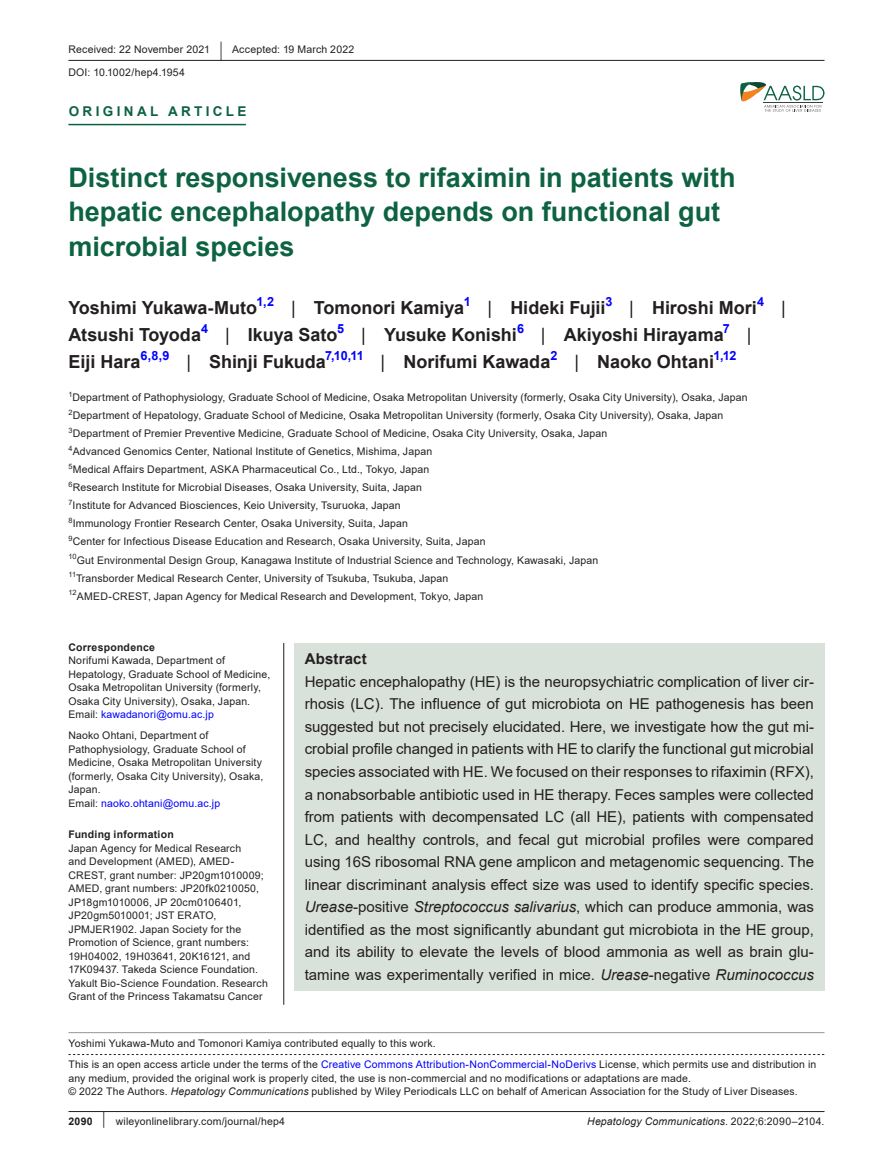
<style>
.page{position:relative;width:893px;height:1174px;background:#fff}
.page>*{position:absolute;margin:0;border:0;box-sizing:border-box;transform-origin:0 0}
.t1{font:700 27px/34.5px "Arial";color:#0d6341}
.t2{font:700 18px/27px "Arial";color:#231f20}
.t3{font:15px/22.5px "Arial";color:#231f20;text-align:justify}
.t4{font:700 15px "Arial";letter-spacing:.01em;color:#231f20}
.t5{font:700 13.5px "Arial";letter-spacing:.25em;color:#0d6341}
.t6{font:10.5px/13.5px "Arial";letter-spacing:.015em;color:#231f20}
.t7{font:italic 10.5px "Arial";letter-spacing:.015em;color:#231f20}
.t8{font:700 10.5px "Arial";letter-spacing:.02em;color:#231f20}
.s1{font-size:19.5px}
.s2{font-weight:400}
.s3{color:#00f}
.s4{font-style:italic}
.s5{font-weight:700}
.s6{font-size:17.4px}
.s7{font-style:normal}
</style>
<div class="page">
<hr style="left:68px;top:1111px;width:756px;height:1px;background:#231f20">
<svg style="left:740px;top:82px;width:84px;height:30px"></svg>
<hr style="left:68px;top:60px;width:756px;height:1px;background:#231f20">
<hr style="left:68px;top:124px;width:178px;height:1px;background:#0d6341">
<svg style="left:68px;top:1054px;width:756px;height:1px"></svg>
<div style="left:294px;top:643px;width:530px;height:347px;background:#d9e1db"></div>
<hr style="left:283px;top:643px;width:1px;height:361px;background:#231f20">
<hr style="left:68px;top:1032px;width:756px;height:1px;background:#939598">
<p class="t6" style="left:68px;top:38px;width:287px;line-height:22.5px">Received: 22 November 2021 <span class="s1">|</span> Accepted: 19 March 2022<br>DOI: 10.1002/hep4.1954</p>
<p class="t5" style="left:69px;top:102px;width:179px">ORIGINAL ARTICLE</p>
<h1 class="t1" style="left:68px;top:160px;width:669px">Distinct responsiveness to rifaximin in patients with hepatic encephalopathy depends on functional gut microbial species</h1>
<h2 class="t2" style="left:68px;top:295px;width:719px">Yoshimi Yukawa-Muto<sup>1,2</sup> <span class="s2">|</span> Tomonori Kamiya<sup>1</sup> <span class="s2">|</span> Hideki Fujii<sup>3</sup> <span class="s2">|</span> Hiroshi Mori<sup>4</sup> <span class="s2">|<br></span>Atsushi Toyoda<sup>4</sup> <span class="s2">|</span> Ikuya Sato<sup>5</sup> <span class="s2">|</span> Yusuke Konishi<sup>6</sup> <span class="s2">|</span> Akiyoshi Hirayama<sup>7</sup> <span class="s2">|<br></span>Eiji Hara<sup>6,8,9</sup> <span class="s2">|</span> Shinji Fukuda<sup>7,10,11</sup> <span class="s2">|</span> Norifumi Kawada<sup>2</sup> <span class="s2">|</span> Naoko Ohtani<sup>1,12</sup></h2>
<p class="t6" style="left:68px;top:389px;width:681px;line-height:18px"><sup>1</sup>Department of Pathophysiology, Graduate School of Medicine, Osaka Metropolitan University (formerly, Osaka City University), Osaka, Japan <sup>2</sup>Department of Hepatology, Graduate School of Medicine, Osaka Metropolitan University (formerly, Osaka City University), Osaka, Japan <sup>3</sup>Department of Premier Preventive Medicine, Graduate School of Medicine, Osaka City University, Osaka, Japan<br><sup>4</sup>Advanced Genomics Center, National Institute of Genetics, Mishima, Japan<br><sup>5</sup>Medical Affairs Department, ASKA Pharmaceutical Co., Ltd., Tokyo, Japan<br><sup>6</sup>Research Institute for Microbial Diseases, Osaka University, Suita, Japan<br><sup>7</sup>Institute for Advanced Biosciences, Keio University, Tsuruoka, Japan<br><sup>8</sup>Immunology Frontier Research Center, Osaka University, Suita, Japan<br><sup>9</sup>Center for Infectious Disease Education and Research, Osaka University, Suita, Japan<br><sup>10</sup>Gut Environmental Design Group, Kanagawa Institute of Industrial Science and Technology, Kawasaki, Japan<br><sup>11</sup>Transborder Medical Research Center, University of Tsukuba, Tsukuba, Japan<br><sup>12</sup>AMED-CREST, Japan Agency for Medical Research and Development, Tokyo, Japan</p>
<p class="t8" style="left:68px;top:639px;width:88px">Correspondence</p>
<p class="t6" style="left:68px;top:653px;width:203px">Norifumi Kawada, Department of Hepatology, Graduate School of Medicine, Osaka Metropolitan University (formerly, Osaka City University), Osaka, Japan.<br>Email: <span class="s3">kawadanori@omu.ac.jp</span></p>
<p class="t6" style="left:68px;top:728px;width:196px">Naoko Ohtani, Department of<br>Pathophysiology, Graduate School of<br>Medicine, Osaka Metropolitan University (formerly, Osaka City University), Osaka,<br>Japan.<br>Email: <span class="s3">naoko.ohtani@omu.ac.jp</span></p>
<p class="t8" style="left:68px;top:827px;width:107px">Funding information</p>
<p class="t6" style="left:68px;top:841px;width:201px">Japan Agency for Medical Research<br>and Development (AMED), AMED-CREST, grant number: JP20gm1010009; AMED, grant numbers: JP20fk0210050, JP18gm1010006, JP 20cm0106401, JP20gm5010001; JST ERATO, JPMJER1902. Japan Society for the Promotion of Science, grant numbers:<br>19H04002, 19H03641, 20K16121, and 17K09437. Takeda Science Foundation.<br>Yakult Bio-Science Foundation. Research Grant of the Princess Takamatsu Cancer</p>
<h3 class="t4" style="left:305px;top:648px;width:64px">Abstract</h3>
<p class="t3" style="left:305px;top:670px;width:511px">Hepatic encephalopathy (HE) is the neuropsychiatric complication of liver cir&shy;rhosis (LC). The influence of gut microbiota on HE pathogenesis has been suggested but not precisely elucidated. Here, we investigate how the gut mi&shy;crobial profile changed in patients with HE to clarify the functional gut microbial species associated with HE. We focused on their responses to rifaximin (RFX), a nonabsorbable antibiotic used in HE therapy. Feces samples were collected from patients with decompensated LC (all HE), patients with compensated LC, and healthy controls, and fecal gut microbial profiles were compared using 16S ribosomal RNA gene amplicon and metagenomic sequencing. The linear discriminant analysis effect size was used to identify specific species.<br><span class="s4">Urease</span>-positive <span class="s4">Streptococcus salivarius</span>, which can produce ammonia, was identified as the most significantly abundant gut microbiota in the HE group, and its ability to elevate the levels of blood ammonia as well as brain glu&shy;tamine was experimentally verified in mice. <span class="s4">Urease</span>-negative <span class="s4">Ruminococcus</span></p>
<p class="t6" style="left:68px;top:1036px;width:369px">Yoshimi Yukawa-Muto and Tomonori Kamiya contributed equally to this work.</p>
<p class="t6" style="left:68px;top:1057px;width:749px">This is an open access article under the terms of the <span class="s3">Creative Commons Attribution-NonCommercial-NoDerivs</span> License, which permits use and distribution in any medium, provided the original work is properly cited, the use is non-commercial and no modifications or adaptations are made.<br>© 2022 The Authors. <span class="s4">Hepatology Communications</span> published by Wiley Periodicals LLC on behalf of American Association for the Study of Liver Diseases.</p>
<p class="t6" style="left:68px;top:1114px;width:218px"><span class="s5">2090</span> <span class="s6">|</span> wileyonlinelibrary.com/journal/hep4</p>
<p class="t7" style="left:587px;top:1115px;width:239px">Hepatology Communications<span class="s7">. 2022;6:2090–2104.</span></p>
</div>
